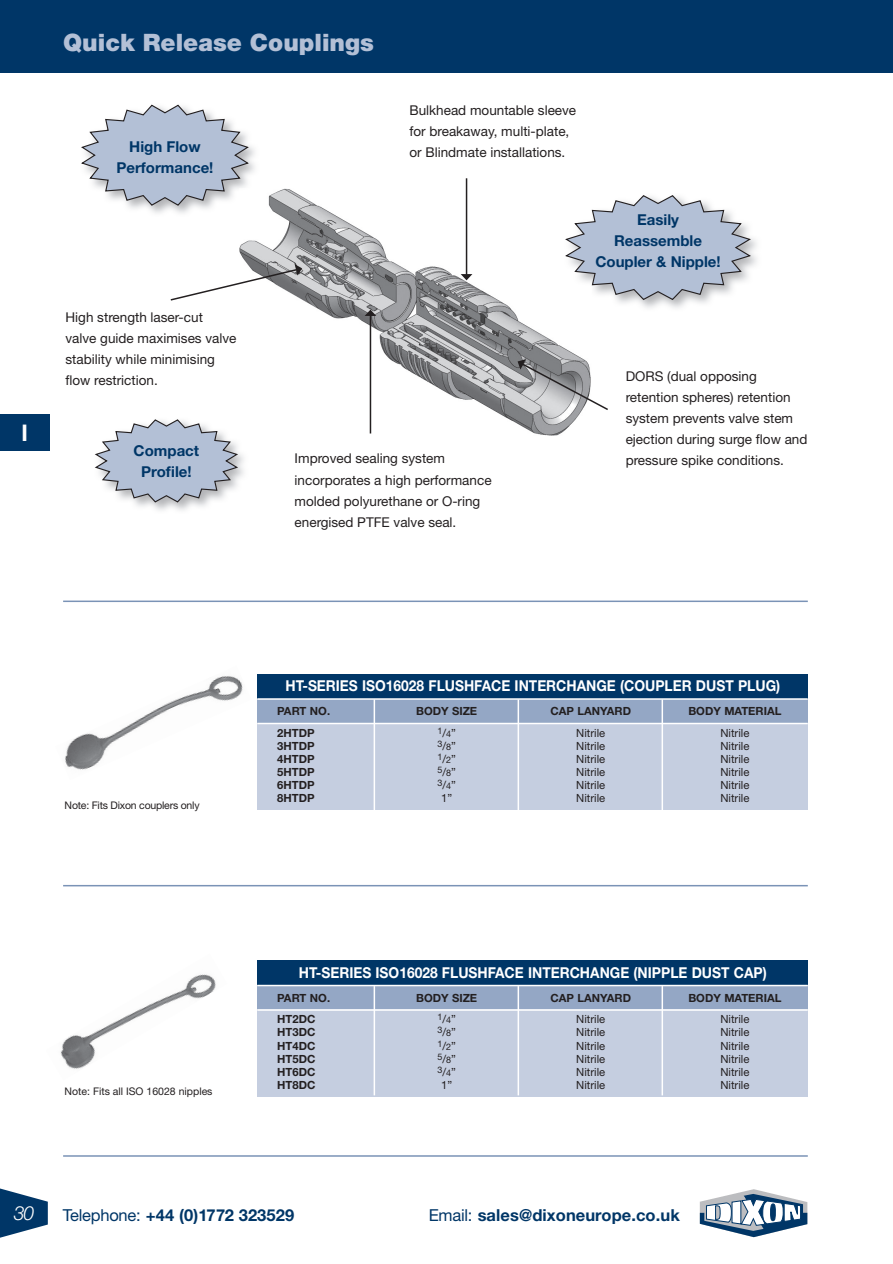
<style>
.page{position:relative;width:893px;height:1264px;background:#fff}
.page>*{position:absolute;margin:0;border:0;box-sizing:border-box;transform-origin:0 0}
.t1{font:900 24px "Helvetica Neue";color:#b3c0d6}
.t2{font:700 22.8px "Helvetica";color:#fff}
.t3{font:italic 300 19.5px "Helvetica Neue";color:#fff}
.t4{font:700 16.5px "Helvetica Neue";letter-spacing:.005em;color:#003667}
.t5{font:700 15px "Helvetica Neue";color:#fff;scale:.92 1}
.t6{font:700 15px/21px "Helvetica Neue";color:#003667;text-align:center}
.t7{font:13.5px/21px "Helvetica Neue";color:#231f20}
.t8{font:11.25px "Helvetica Neue";color:#231f20}
.t9{font:700 11.25px "Helvetica Neue";color:#231f20}
.t10{font:10.5px "Helvetica Neue";letter-spacing:-.01em;color:#231f20}
.t11{font:9px "Helvetica Neue";color:#231f20}
.s1{font-size:11.25px}
.s2{font-weight:400}
</style>
<div class="page">
<div style="left:0;top:0;width:892px;height:73px;background:#003667"></div>
<hr style="left:892px;top:0;width:1px;height:73px;background:#003667">
<svg style="left:0;top:1188px;width:48px;height:50px"></svg>
<hr style="left:63px;top:1154px;width:744px;height:2px;background:#7a93b6">
<svg style="left:699px;top:1189px;width:108px;height:48px"></svg>
<img style="left:60px;top:974px;width:156px;height:95px">
<img style="left:65px;top:676px;width:178px;height:94px">
<div style="left:257px;top:984px;width:550px;height:112px;background:#c5cee0"></div>
<div style="left:257px;top:960px;width:550px;height:25px;background:#003667"></div>
<div style="left:257px;top:985px;width:550px;height:23px;background:#94a7c5"></div>
<hr style="left:257px;top:1008px;width:550px;height:2px;background:#fff">
<hr style="left:257px;top:984px;width:550px;height:2px;background:#fff">
<hr style="left:373px;top:985px;width:2px;height:110px;background:#fff">
<hr style="left:661px;top:985px;width:2px;height:110px;background:#fff">
<hr style="left:517px;top:985px;width:2px;height:110px;background:#fff">
<div style="left:257px;top:698px;width:550px;height:112px;background:#c5cee0"></div>
<div style="left:257px;top:673px;width:550px;height:26px;background:#003667"></div>
<div style="left:257px;top:698px;width:550px;height:24px;background:#94a7c5"></div>
<hr style="left:257px;top:722px;width:550px;height:2px;background:#fff">
<hr style="left:257px;top:698px;width:550px;height:1px;background:#fff">
<hr style="left:373px;top:699px;width:2px;height:111px;background:#fff">
<hr style="left:661px;top:699px;width:2px;height:111px;background:#fff">
<hr style="left:517px;top:699px;width:2px;height:111px;background:#fff">
<img style="left:239px;top:188px;width:344px;height:248px">
<img style="left:239px;top:417px;width:10px;height:19px">
<svg style="left:94px;top:419px;width:145px;height:84px"></svg>
<svg style="left:170px;top:264px;width:132px;height:37px"></svg>
<hr style="left:369px;top:315px;width:2px;height:118px;background:#231f20">
<svg style="left:364px;top:309px;width:12px;height:7px"></svg>
<hr style="left:465px;top:178px;width:2px;height:97px;background:#231f20">
<svg style="left:460px;top:274px;width:12px;height:6px"></svg>
<svg style="left:517px;top:359px;width:91px;height:52px"></svg>
<img style="left:563px;top:193px;width:194px;height:119px">
<svg style="left:563px;top:194px;width:189px;height:107px"></svg>
<img style="left:239px;top:188px;width:21px;height:29px">
<svg style="left:81px;top:104px;width:169px;height:102px"></svg>
<hr style="left:63px;top:600px;width:744px;height:2px;background:#7a93b6">
<hr style="left:63px;top:884px;width:744px;height:2px;background:#7a93b6">
<div style="left:0;top:414px;width:50px;height:36px;background:#003667"></div>
<h2 class="t2" style="left:22px;top:414px;width:8px">I</h2>
<h1 class="t1" style="left:63px;top:28px;width:312px">Quick Release Couplings</h1>
<p class="t6" style="left:116px;top:135px;width:98px">High Flow<br>Performance!</p>
<p class="t7" style="left:65px;top:306px;width:172px">High strength laser-cut valve guide maximises valve stability while minimising flow restriction.</p>
<p class="t6" style="left:134px;top:439px;width:67px">Compact<br>Profile!</p>
<p class="t7" style="left:409px;top:100px;width:168px">Bulkhead mountable sleeve for breakaway, multi-plate, or Blindmate installations.</p>
<p class="t6" style="left:595px;top:209px;width:127px">Easily<br>Reassemble<br>Coupler &amp; Nipple!</p>
<p class="t7" style="left:294px;top:448px;width:198px">Improved sealing system incorporates a high performance molded polyurethane or O-ring energised PTFE valve seal.</p>
<p class="t7" style="left:625px;top:365px;width:183px">DORS (dual opposing retention spheres) retention system prevents valve stem ejection during surge flow and pressure spike conditions.</p>
<p class="t10" style="left:65px;top:798px;width:136px">Note: Fits Dixon couplers only</p>
<p class="t5" style="left:285px;top:676px;width:539px">HT-SERIES ISO16028 FLUSHFACE INTERCHANGE (COUPLER DUST PLUG)</p>
<p class="t9" style="left:277px;top:704px;width:54px">PART NO.</p>
<p class="t9" style="left:416px;top:704px;width:63px">BODY SIZE</p>
<p class="t9" style="left:550px;top:704px;width:82px">CAP LANYARD</p>
<p class="t9" style="left:688px;top:704px;width:95px">BODY MATERIAL</p>
<p class="t9" style="left:277px;top:725px;width:39px">2HTDP</p>
<p class="t11" style="left:437px;top:726px;width:20px">1<span class="s1">/</span>4<span class="s1">”</span></p>
<p class="t8" style="left:576px;top:726px;width:30px">Nitrile</p>
<p class="t8" style="left:720px;top:726px;width:30px">Nitrile</p>
<p class="t9" style="left:277px;top:738px;width:39px">3HTDP</p>
<p class="t11" style="left:437px;top:739px;width:20px">3<span class="s1">/</span>8<span class="s1">”</span></p>
<p class="t8" style="left:576px;top:739px;width:30px">Nitrile</p>
<p class="t8" style="left:720px;top:739px;width:30px">Nitrile</p>
<p class="t9" style="left:277px;top:751px;width:39px">4HTDP</p>
<p class="t11" style="left:437px;top:752px;width:20px">1<span class="s1">/</span>2<span class="s1">”</span></p>
<p class="t8" style="left:576px;top:752px;width:30px">Nitrile</p>
<p class="t8" style="left:720px;top:752px;width:30px">Nitrile</p>
<p class="t9" style="left:277px;top:765px;width:39px">5HTDP</p>
<p class="t11" style="left:437px;top:765px;width:20px">5<span class="s1">/</span>8<span class="s1">”</span></p>
<p class="t8" style="left:576px;top:765px;width:30px">Nitrile</p>
<p class="t8" style="left:720px;top:765px;width:30px">Nitrile</p>
<p class="t9" style="left:277px;top:778px;width:39px">6HTDP</p>
<p class="t11" style="left:437px;top:779px;width:20px">3<span class="s1">/</span>4<span class="s1">”</span></p>
<p class="t8" style="left:576px;top:778px;width:30px">Nitrile</p>
<p class="t8" style="left:720px;top:778px;width:30px">Nitrile</p>
<p class="t9" style="left:277px;top:791px;width:39px">8HTDP</p>
<p class="t8" style="left:441px;top:791px;width:13px">1”</p>
<p class="t8" style="left:576px;top:791px;width:30px">Nitrile</p>
<p class="t8" style="left:720px;top:791px;width:30px">Nitrile</p>
<p class="t10" style="left:65px;top:1085px;width:149px">Note: Fits all ISO 16028 nipples</p>
<p class="t5" style="left:299px;top:962px;width:510px">HT-SERIES ISO16028 FLUSHFACE INTERCHANGE (NIPPLE DUST CAP)</p>
<p class="t9" style="left:277px;top:990px;width:54px">PART NO.</p>
<p class="t9" style="left:416px;top:990px;width:63px">BODY SIZE</p>
<p class="t9" style="left:550px;top:990px;width:82px">CAP LANYARD</p>
<p class="t9" style="left:688px;top:990px;width:95px">BODY MATERIAL</p>
<p class="t9" style="left:277px;top:1012px;width:40px">HT2DC</p>
<p class="t11" style="left:437px;top:1012px;width:20px">1<span class="s1">/</span>4<span class="s1">”</span></p>
<p class="t8" style="left:576px;top:1012px;width:30px">Nitrile</p>
<p class="t8" style="left:720px;top:1012px;width:30px">Nitrile</p>
<p class="t9" style="left:277px;top:1025px;width:40px">HT3DC</p>
<p class="t11" style="left:437px;top:1026px;width:20px">3<span class="s1">/</span>8<span class="s1">”</span></p>
<p class="t8" style="left:576px;top:1025px;width:30px">Nitrile</p>
<p class="t8" style="left:720px;top:1025px;width:30px">Nitrile</p>
<p class="t9" style="left:277px;top:1038px;width:40px">HT4DC</p>
<p class="t11" style="left:437px;top:1039px;width:20px">1<span class="s1">/</span>2<span class="s1">”</span></p>
<p class="t8" style="left:576px;top:1038px;width:30px">Nitrile</p>
<p class="t8" style="left:720px;top:1038px;width:30px">Nitrile</p>
<p class="t9" style="left:277px;top:1051px;width:40px">HT5DC</p>
<p class="t11" style="left:437px;top:1052px;width:20px">5<span class="s1">/</span>8<span class="s1">”</span></p>
<p class="t8" style="left:576px;top:1051px;width:30px">Nitrile</p>
<p class="t8" style="left:720px;top:1051px;width:30px">Nitrile</p>
<p class="t9" style="left:277px;top:1064px;width:40px">HT6DC</p>
<p class="t11" style="left:437px;top:1065px;width:20px">3<span class="s1">/</span>4<span class="s1">”</span></p>
<p class="t8" style="left:576px;top:1064px;width:30px">Nitrile</p>
<p class="t8" style="left:720px;top:1064px;width:30px">Nitrile</p>
<p class="t9" style="left:277px;top:1077px;width:40px">HT8DC</p>
<p class="t8" style="left:441px;top:1077px;width:13px">1”</p>
<p class="t8" style="left:576px;top:1077px;width:30px">Nitrile</p>
<p class="t8" style="left:720px;top:1077px;width:30px">Nitrile</p>
<h3 class="t3" style="left:14px;top:1200px;width:22px">30</h3>
<p class="t4" style="left:63px;top:1204px;width:233px"><span class="s2">Telephone:</span> +44 (0)1772 323529</p>
<p class="t4" style="left:428px;top:1204px;width:252px"><span class="s2">Email:</span> sales@dixoneurope.co.uk</p>
</div>
